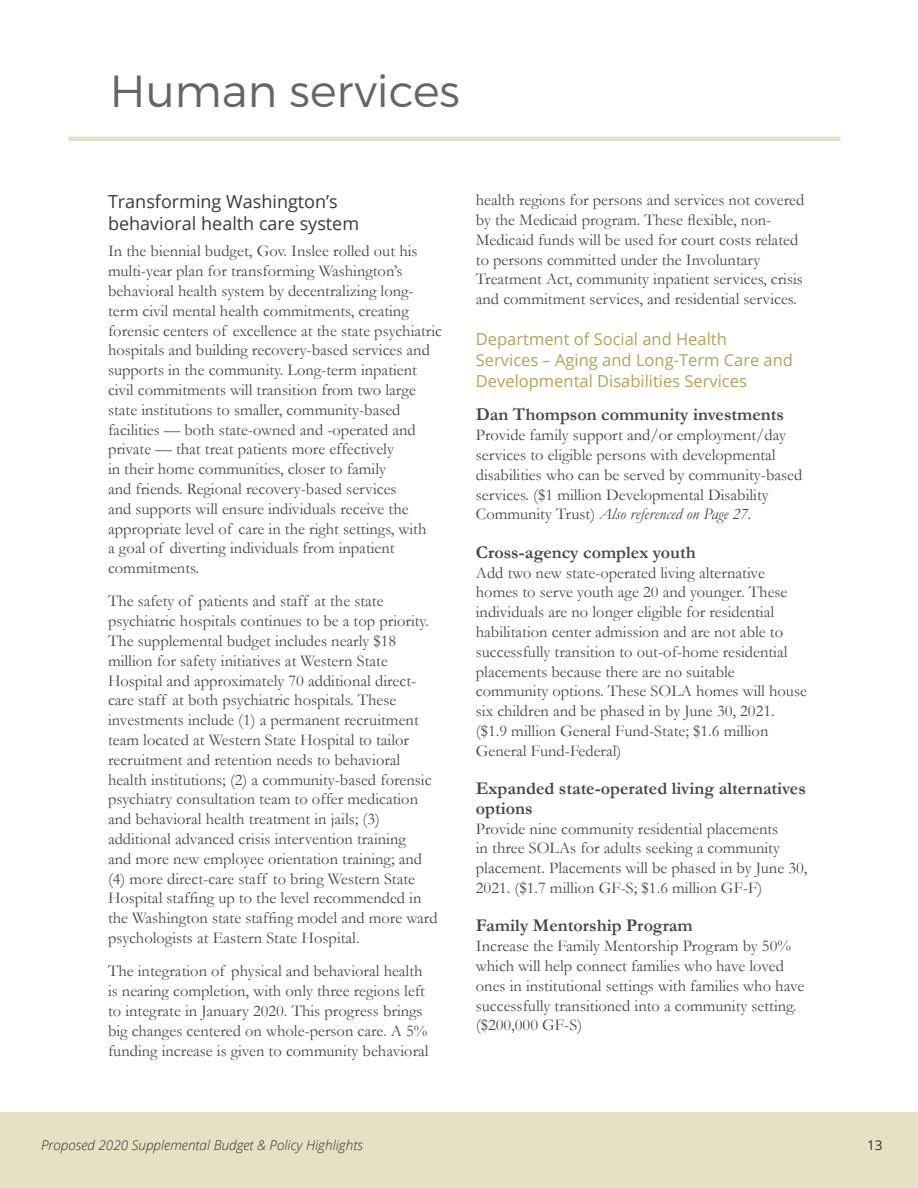
<style>
.page{position:relative;width:918px;height:1188px;background:#fff}
.page>*{position:absolute;margin:0;border:0;box-sizing:border-box;transform-origin:0 0}
.Section_Heading{font:300 45px "Montserrat";color:#656565}
.highlights_h3{font:700 18px/19.5px "Garamond";color:#454647}
.Humans_H1{font:18px/21.6px "Open Sans";color:#383839}
.Main_Body_style{font:16.5px/19.8px "Garamond";color:#454647}
.Humans_h2{font:16.5px/21px "Open Sans";color:#afa550}
.t1{font:italic 300 13.5px "Open Sans";color:#383839}
.t2{font:13.5px "Open Sans";color:#383839}
.s1{font-style:italic}
</style>
<div class="page">
<hr style="left:0;top:94px;width:1px;height:1018px;background:#739e8d">
<div style="left:68px;top:136px;width:772px;height:5px;background:#e4e1c5"></div>
<div style="left:0;top:1112px;width:918px;height:76px;background:#e4e1c5"></div>
<p class="Section_Heading" style="left:110px;top:64px;width:351px">Human services</p>
<p class="Humans_H1" style="left:108px;top:190px;width:253px">Transforming Washington’s behavioral health care system</p>
<p class="Main_Body_style" style="left:108px;top:241px;width:336px">In the biennial budget, Gov. Inslee rolled out his multi-year plan for transforming Washington’s behavioral health system by decentralizing long&shy;term civil mental health commitments, creating forensic centers of excellence at the state psychiatric hospitals and building recovery-based services and supports in the community. Long-term inpatient civil commitments will transition from two large state institutions to smaller, community-based facilities — both state-owned and -operated and private — that treat patients more effectively<br>in their home communities, closer to family<br>and friends. Regional recovery-based services<br>and supports will ensure individuals receive the appropriate level of care in the right settings, with<br>a goal of diverting individuals from inpatient commitments.</p>
<p class="Main_Body_style" style="left:108px;top:591px;width:331px">The safety of patients and staff at the state psychiatric hospitals continues to be a top priority.<br>The supplemental budget includes nearly $18 million for safety initiatives at Western State Hospital and approximately 70 additional direct&shy;care staff at both psychiatric hospitals. These investments include (1) a permanent recruitment team located at Western State Hospital to tailor recruitment and retention needs to behavioral health institutions; (2) a community-based forensic psychiatry consultation team to offer medication and behavioral health treatment in jails; (3) additional advanced crisis intervention training<br>and more new employee orientation training; and (4) more direct-care staff to bring Western State Hospital staffing up to the level recommended in the Washington state staffing model and more ward psychologists at Eastern State Hospital.</p>
<p class="Main_Body_style" style="left:108px;top:961px;width:322px">The integration of physical and behavioral health is nearing completion, with only three regions left to integrate in January 2020. This progress brings big changes centered on whole-person care. A 5% funding increase is given to community behavioral</p>
<p class="Main_Body_style" style="left:476px;top:190px;width:330px">health regions for persons and services not covered by the Medicaid program. These flexible, non-Medicaid funds will be used for court costs related to persons committed under the Involuntary Treatment Act, community inpatient services, crisis and commitment services, and residential services.</p>
<p class="Humans_h2" style="left:476px;top:329px;width:319px">Department of Social and Health<br>Services – Aging and Long-Term Care and<br>Developmental Disabilities Services</p>
<p class="highlights_h3" style="left:476px;top:405px;width:310px">Dan Thompson community investments</p>
<p class="Main_Body_style" style="left:476px;top:425px;width:328px">Provide family support and/or employment/day services to eligible persons with developmental disabilities who can be served by community-based services. ($1 million Developmental Disability Community Trust) <span class="s1">Also referenced on Page 27.</span></p>
<p class="highlights_h3" style="left:476px;top:542px;width:221px">Cross-agency complex youth</p>
<p class="Main_Body_style" style="left:476px;top:562px;width:333px">Add two new state-operated living alternative homes to serve youth age 20 and younger. These individuals are no longer eligible for residential habilitation center admission and are not able to successfully transition to out-of-home residential placements because there are no suitable community options. These SOLA homes will house six children and be phased in by June 30, 2021. ($1.9 million General Fund-State; $1.6 million General Fund-Federal)</p>
<p class="highlights_h3" style="left:476px;top:779px;width:332px">Expanded state-operated living alternatives options</p>
<p class="Main_Body_style" style="left:476px;top:818px;width:333px">Provide nine community residential placements<br>in three SOLAs for adults seeking a community placement. Placements will be phased in by June 30, 2021. ($1.7 million GF-S; $1.6 million GF-F)</p>
<p class="highlights_h3" style="left:476px;top:916px;width:218px">Family Mentorship Program</p>
<p class="Main_Body_style" style="left:476px;top:936px;width:330px">Increase the Family Mentorship Program by 50% which will help connect families who have loved ones in institutional settings with families who have successfully transitioned into a community setting. ($200,000 GF-S)</p>
<p class="t1" style="left:41px;top:1136px;width:323px">Proposed 2020 Supplemental Budget &amp; Policy Highlights</p>
<p class="t2" style="left:867px;top:1136px;width:17px">13</p>
</div>
